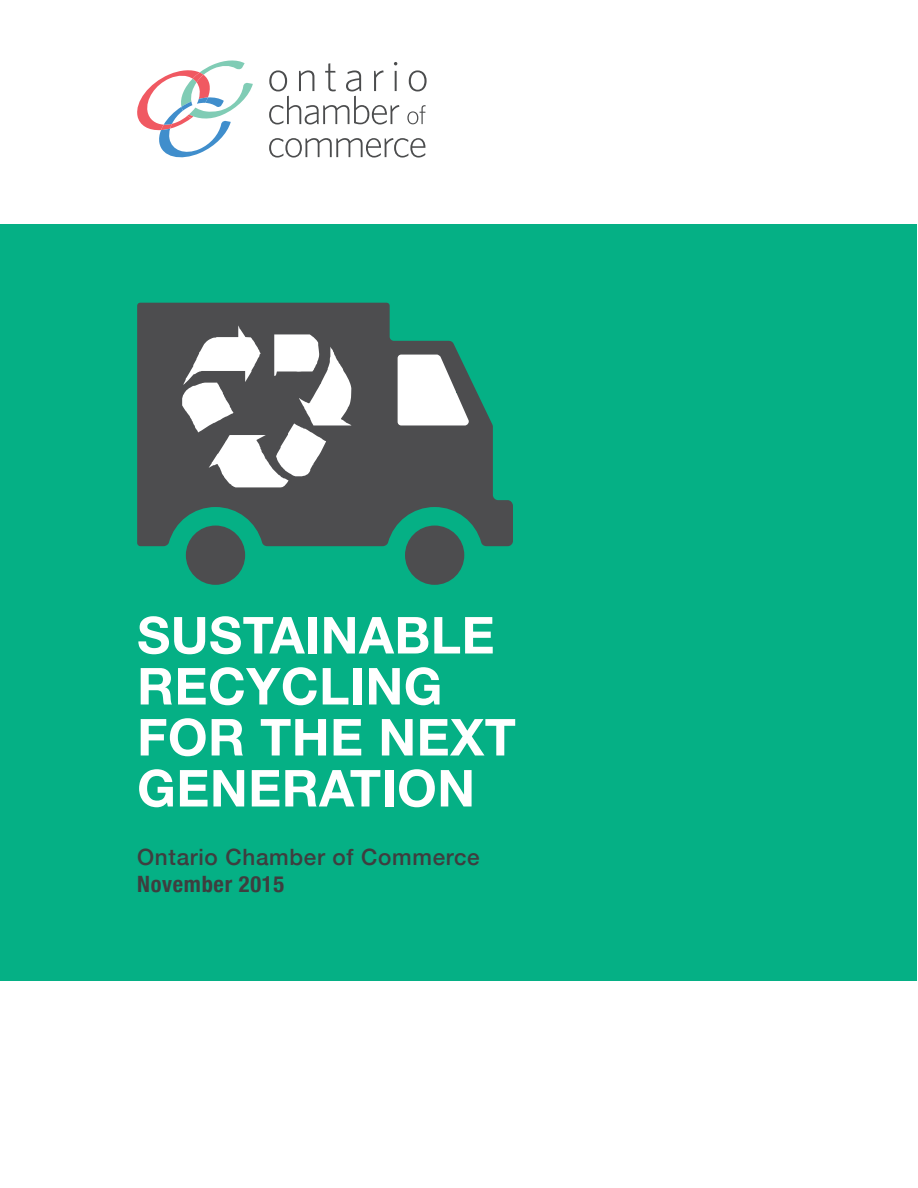
<style>
.page{position:relative;width:918px;height:1188px;background:#fff}
.page>*{position:absolute;margin:0;border:0;box-sizing:border-box;transform-origin:0 0}
.t1{font:700 51px/51px "Helvetica Neue";letter-spacing:.01em;color:#fff}
.t2{font:500 22.5px "Helvetica Neue";letter-spacing:.03em;color:#3e3e3f}
.t3{font:700 condensed 22.5px "Helvetica Neue";letter-spacing:.03em;color:#3e3e3f}
</style>
<div class="page">
<div style="left:1px;top:224px;width:916px;height:757px;background:#05b085"></div>
<svg style="left:409px;top:70px;width:18px;height:21px"></svg>
<svg style="left:269px;top:62px;width:130px;height:62px"></svg>
<svg style="left:407px;top:105px;width:19px;height:19px"></svg>
<svg style="left:269px;top:138px;width:156px;height:20px"></svg>
<svg style="left:137px;top:60px;width:116px;height:98px"></svg>
<div style="left:186px;top:526px;width:59px;height:59px;background:#4d4d4f;border-radius:50%"></div>
<div style="left:405px;top:526px;width:59px;height:59px;background:#4d4d4f;border-radius:50%"></div>
<svg style="left:137px;top:303px;width:376px;height:243px;fill:#4d4d4f"></svg>
<svg style="left:301px;top:476px;width:6px;height:8px"></svg>
<p class="t1" style="left:137px;top:611px;width:380px">SUSTAINABLE<br>RECYCLING<br>FOR THE NEXT<br>GENERATION</p>
<p class="t2" style="left:137px;top:839px;width:344px">Ontario Chamber of Commerce</p>
<p class="t3" style="left:137px;top:865px;width:149px">November 2015</p>
</div>
